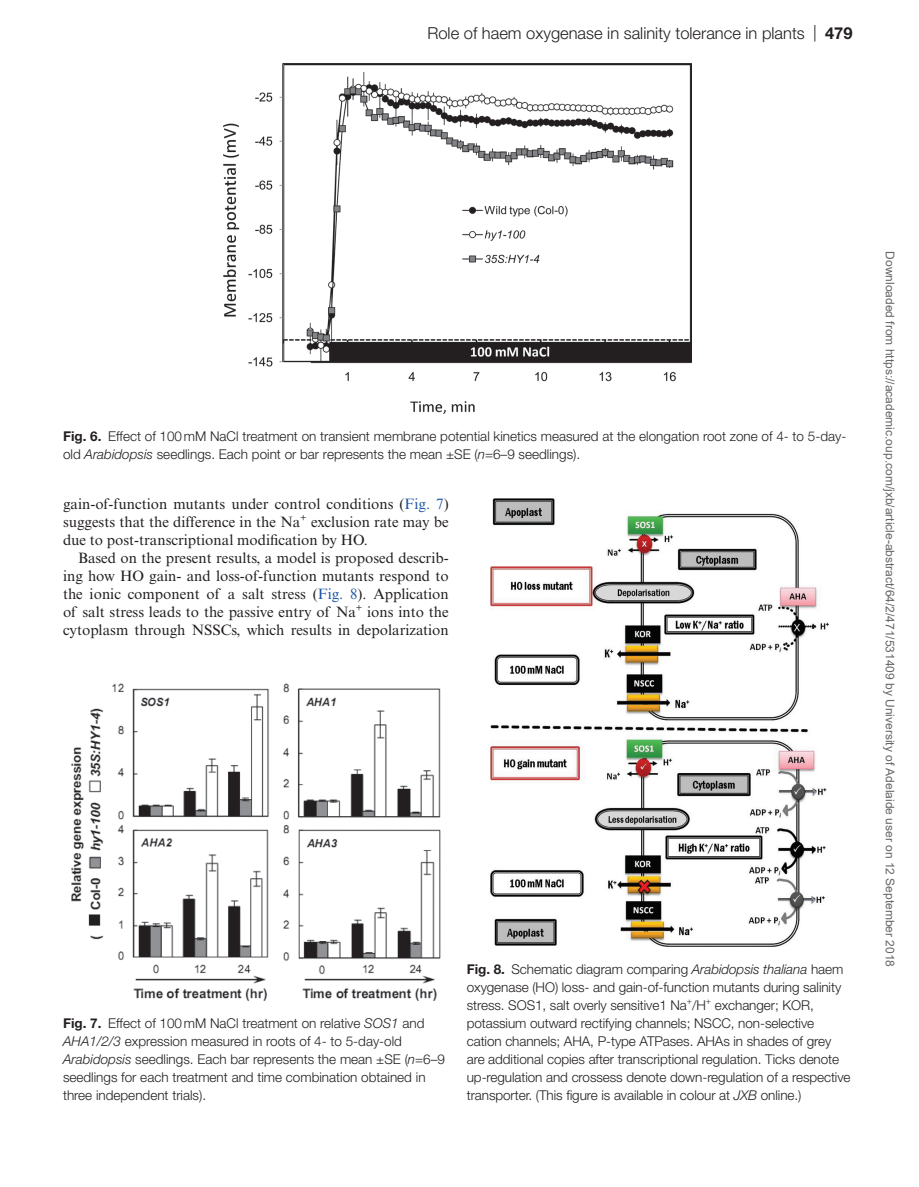
<style>
.page{position:relative;width:919px;height:1187px;background:#fff}
.page>*{position:absolute;margin:0;border:0;box-sizing:border-box;transform-origin:0 0}
.t1{font:300 16.5px "Helvetica Neue LT Std";color:#231f20}
.t2{font:15px/18px "Times New Roman MT Std";color:#231f20;text-align:justify}
.t3{font:300 13.5px/18px "Helvetica Neue LT Std";letter-spacing:-.005em;color:#231f20}
.t4{font:12px "Arial";color:#666}
.s1{font-weight:700}
.s2{font-style:italic}
.s3{color:#1e56a6}
</style>
<div class="page">
<img style="left:71px;top:683px;width:369px;height:317px">
<img style="left:223px;top:63px;width:468px;height:350px">
<img style="left:490px;top:498px;width:339px;height:448px">
<p class="t1" style="left:427px;top:23px;width:426px">Role of haem oxygenase in salinity tolerance in plants | <span class="s1">479</span></p>
<p class="t3" style="left:63px;top:426px;width:784px"><span class="s1">Fig. 6.</span> Effect of 100mM NaCl treatment on transient membrane potential kinetics measured at the elongation root zone of 4- to 5-day&shy;old <span class="s2">Arabidopsis</span> seedlings. Each point or bar represents the mean ±SE (<span class="s2">n</span>=6–9 seedlings).</p>
<p class="t2" style="left:63px;top:495px;width:387px">gain-of-function mutants under control conditions (<span class="s3">Fig. 7</span>) suggests that the difference in the Na<sup>+</sup> exclusion rate may be due to post-transcriptional modification by HO.</p>
<p class="t2" style="left:63px;top:549px;width:387px;text-indent:15px">Based on the present results, a model is proposed describ&shy;ing how HO gain- and loss-of-function mutants respond to the ionic component of a salt stress (<span class="s3">Fig. 8</span>). Application of salt stress leads to the passive entry of Na<sup>+</sup> ions into the cytoplasm through NSSCs, which results in depolarization</p>
<p class="t3" style="left:63px;top:1013px;width:383px"><span class="s1">Fig. 7.</span> Effect of 100mM NaCl treatment on relative <span class="s2">SOS1</span> and <span class="s2">AHA1/2/3</span> expression measured in roots of 4- to 5-day-old <span class="s2">Arabidopsis</span> seedlings. Each bar represents the mean ±SE (<span class="s2">n</span>=6–9 seedlings for each treatment and time combination obtained in three independent trials).</p>
<p class="t3" style="left:466px;top:959px;width:385px"><span class="s1">Fig. 8.</span> Schematic diagram comparing <span class="s2">Arabidopsis thaliana</span> haem oxygenase (HO) loss- and gain-of-function mutants during salinity stress. SOS1, salt overly sensitive1 Na<sup>+</sup>/H<sup>+</sup> exchanger; KOR, potassium outward rectifying channels; NSCC, non-selective cation channels; AHA, P-type ATPases. AHAs in shades of grey are additional copies after transcriptional regulation. Ticks denote up-regulation and crossess denote down-regulation of a respective transporter. (This figure is available in colour at <span class="s2">JXB</span> online.)</p>
<p class="t4" style="left:894px;top:251px;width:717px;rotate:90deg">Downloaded from https://academic.oup.com/jxb/article-abstract/64/2/471/531409 by University of Adelaide user on 12 September 2018</p>
</div>
